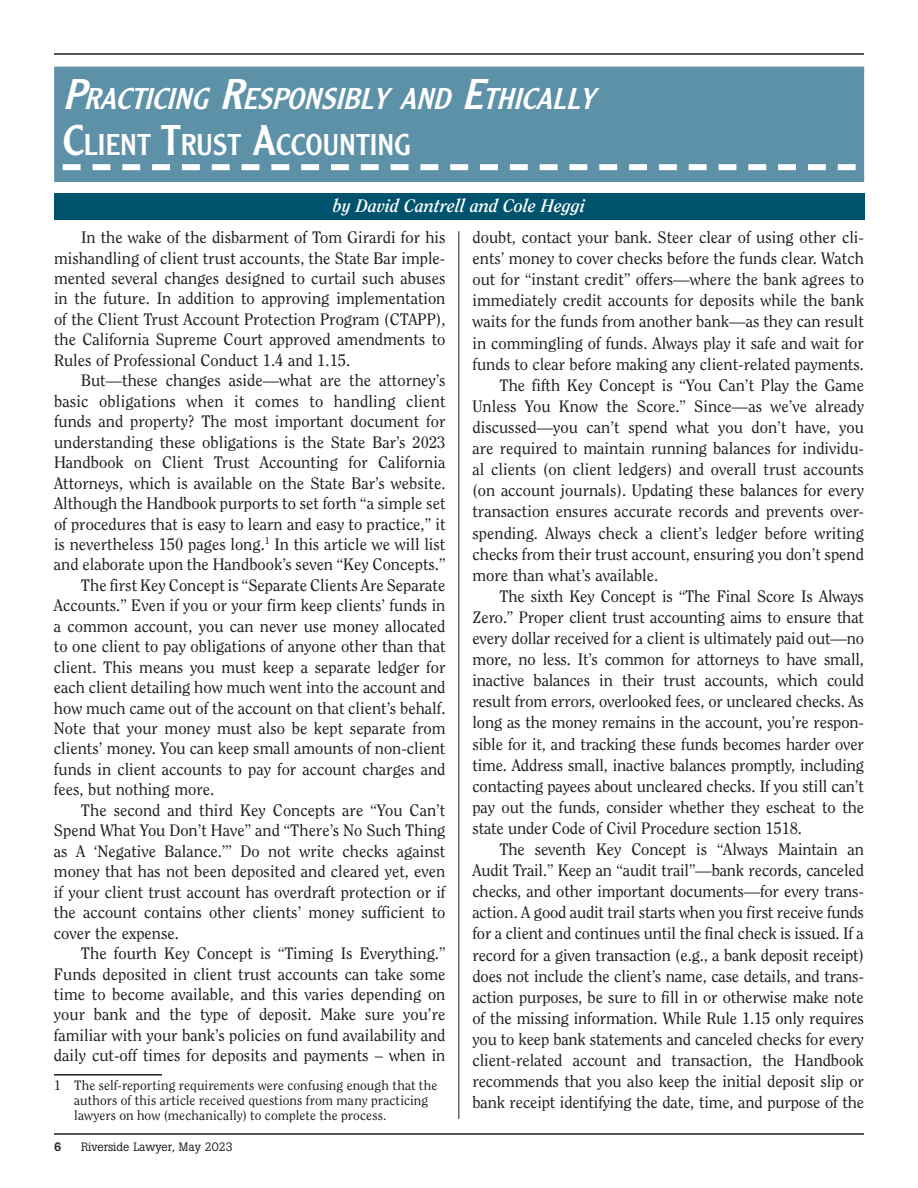
<style>
.page{position:relative;width:918px;height:1188px;background:#fff}
.page>*{position:absolute;margin:0;border:0;box-sizing:border-box;transform-origin:0 0}
.t1{font:italic 29.4px/46.5px "Clearface Gothic LH";color:#fff}
.t2{font:italic 700 18px "Clearface";color:#fff}
.t3{font:16.5px/20.4px "Clearface";color:#231f20;text-align:justify}
.t4{font:13.5px/15px "Clearface";letter-spacing:.005em;color:#231f20}
.t5{font:12px "Boton";color:#231f20}
.t6{font:500 12px "Boton";color:#231f20}
.s1{font-size:42px}
.s2{font-style:normal;font-size:42px}
.s3{font-style:normal}
</style>
<div class="page">
<div style="left:55px;top:67px;width:809px;height:114px;background:#5d91a7"></div>
<svg style="left:63px;top:164px;width:793px;height:6px"></svg>
<div style="left:54px;top:67px;width:810px;height:115px;border:1px solid #5d91a7"></div>
<hr style="left:54px;top:1074px;width:108px;height:2px;background:#231f20">
<div style="left:54px;top:193px;width:810px;height:27px;background:#00536d"></div>
<hr style="left:459px;top:231px;width:1px;height:888px;background:#231f20">
<hr style="left:54px;top:53px;width:810px;height:2px;background:#231f20">
<hr style="left:54px;top:1133px;width:810px;height:2px;background:#231f20">
<h1 class="t1" style="left:63px;top:75px;width:542px"><span class="s1">P</span>RACTICING <span class="s1">R</span>ESPONSIBLY AND <span class="s1">E</span>THICALLY<br><span class="s2">C</span><span class="s3">LIENT</span> <span class="s2">T</span><span class="s3">RUST</span> <span class="s2">A</span><span class="s3">CCOUNTING</span></h1>
<p class="t2" style="left:333px;top:195px;width:253px">by David Cantrell and Cole Heggi</p>
<p class="t3" style="left:472px;top:227px;width:393px">doubt, contact your bank. Steer clear of using other cli-</p>
<p class="t3" style="left:472px;top:248px;width:393px">ents’ money to cover checks before the funds clear. Watch</p>
<p class="t3" style="left:472px;top:269px;width:393px">out for “instant credit” offers—where the bank agrees to</p>
<p class="t3" style="left:472px;top:290px;width:393px">immediately credit accounts for deposits while the bank</p>
<p class="t3" style="left:472px;top:311px;width:393px">waits for the funds from another bank—as they can result</p>
<p class="t3" style="left:472px;top:332px;width:393px">in commingling of funds. Always play it safe and wait for</p>
<p class="t3" style="left:472px;top:353px;width:393px">funds to clear before making any client-related payments.</p>
<p class="t3" style="left:499px;top:375px;width:366px">The fifth Key Concept is “You Can’t Play the Game</p>
<p class="t3" style="left:472px;top:396px;width:393px">Unless You Know the Score.” Since—as we’ve already</p>
<p class="t3" style="left:472px;top:417px;width:393px">discussed—you can’t spend what you don’t have, you</p>
<p class="t3" style="left:472px;top:438px;width:393px">are required to maintain running balances for individu-</p>
<p class="t3" style="left:472px;top:459px;width:393px">al clients (on client ledgers) and overall trust accounts</p>
<p class="t3" style="left:472px;top:480px;width:393px">(on account journals). Updating these balances for every</p>
<p class="t3" style="left:472px;top:501px;width:393px">transaction ensures accurate records and prevents over-</p>
<p class="t3" style="left:472px;top:522px;width:393px">spending. Always check a client’s ledger before writing</p>
<p class="t3" style="left:472px;top:543px;width:393px">checks from their trust account, ensuring you don’t spend</p>
<p class="t3" style="left:472px;top:565px;width:187px">more than what’s available.</p>
<p class="t3" style="left:499px;top:586px;width:366px">The sixth Key Concept is “The Final Score Is Always</p>
<p class="t3" style="left:472px;top:607px;width:393px">Zero.” Proper client trust accounting aims to ensure that</p>
<p class="t3" style="left:472px;top:628px;width:393px">every dollar received for a client is ultimately paid out—no</p>
<p class="t3" style="left:472px;top:649px;width:393px">more, no less. It’s common for attorneys to have small,</p>
<p class="t3" style="left:472px;top:670px;width:393px">inactive balances in their trust accounts, which could</p>
<p class="t3" style="left:472px;top:691px;width:393px">result from errors, overlooked fees, or uncleared checks. As</p>
<p class="t3" style="left:472px;top:712px;width:393px">long as the money remains in the account, you’re respon-</p>
<p class="t3" style="left:472px;top:733px;width:393px">sible for it, and tracking these funds becomes harder over</p>
<p class="t3" style="left:472px;top:754px;width:393px">time. Address small, inactive balances promptly, including</p>
<p class="t3" style="left:472px;top:776px;width:393px">contacting payees about uncleared checks. If you still can’t</p>
<p class="t3" style="left:472px;top:797px;width:393px">pay out the funds, consider whether they escheat to the</p>
<p class="t3" style="left:472px;top:818px;width:331px">state under Code of Civil Procedure section 1518.</p>
<p class="t3" style="left:499px;top:839px;width:366px">The seventh Key Concept is “Always Maintain an</p>
<p class="t3" style="left:472px;top:860px;width:393px">Audit Trail.” Keep an “audit trail”—bank records, canceled</p>
<p class="t3" style="left:472px;top:881px;width:393px">checks, and other important documents—for every trans-</p>
<p class="t3" style="left:472px;top:902px;width:393px">action. A good audit trail starts when you first receive funds</p>
<p class="t3" style="left:472px;top:923px;width:393px">for a client and continues until the final check is issued. If a</p>
<p class="t3" style="left:472px;top:944px;width:393px">record for a given transaction (e.g., a bank deposit receipt)</p>
<p class="t3" style="left:472px;top:965px;width:393px">does not include the client’s name, case details, and trans-</p>
<p class="t3" style="left:472px;top:987px;width:393px">action purposes, be sure to fill in or otherwise make note</p>
<p class="t3" style="left:472px;top:1008px;width:393px">of the missing information. While Rule 1.15 only requires</p>
<p class="t3" style="left:472px;top:1029px;width:393px">you to keep bank statements and canceled checks for every</p>
<p class="t3" style="left:472px;top:1050px;width:393px">client-related account and transaction, the Handbook</p>
<p class="t3" style="left:472px;top:1071px;width:393px">recommends that you also keep the initial deposit slip or</p>
<p class="t3" style="left:472px;top:1092px;width:393px">bank receipt identifying the date, time, and purpose of the</p>
<p class="t3" style="left:54px;top:227px;width:393px;text-indent:27px">In the wake of the disbarment of Tom Girardi for his mishandling of client trust accounts, the State Bar imple&shy;mented several changes designed to curtail such abuses in the future. In addition to approving implementation of the Client Trust Account Protection Program (CTAPP), the California Supreme Court approved amendments to Rules of Professional Conduct 1.4 and 1.15.</p>
<p class="t3" style="left:81px;top:370px;width:366px">But—these changes aside—what are the attorney’s</p>
<p class="t3" style="left:54px;top:391px;width:393px">basic obligations when it comes to handling client</p>
<p class="t3" style="left:54px;top:411px;width:393px">funds and property? The most important document for</p>
<p class="t3" style="left:54px;top:431px;width:393px">understanding these obligations is the State Bar’s 2023</p>
<p class="t3" style="left:54px;top:452px;width:393px">Handbook on Client Trust Accounting for California</p>
<p class="t3" style="left:54px;top:472px;width:393px">Attorneys, which is available on the State Bar’s website.</p>
<p class="t3" style="left:54px;top:493px;width:393px">Although the Handbook purports to set forth “a simple set</p>
<p class="t3" style="left:54px;top:513px;width:393px">of procedures that is easy to learn and easy to practice,” it</p>
<p class="t3" style="left:54px;top:534px;width:393px">is nevertheless 150 pages long.<sup>1</sup> In this article we will list</p>
<p class="t3" style="left:54px;top:554px;width:393px">and elaborate upon the Handbook’s seven “Key Concepts.”</p>
<p class="t3" style="left:81px;top:575px;width:366px">The first Key Concept is “Separate Clients Are Separate</p>
<p class="t3" style="left:54px;top:595px;width:393px">Accounts.” Even if you or your firm keep clients’ funds in</p>
<p class="t3" style="left:54px;top:616px;width:393px">a common account, you can never use money allocated</p>
<p class="t3" style="left:54px;top:636px;width:393px">to one client to pay obligations of anyone other than that</p>
<p class="t3" style="left:54px;top:656px;width:393px">client. This means you must keep a separate ledger for</p>
<p class="t3" style="left:54px;top:677px;width:393px">each client detailing how much went into the account and</p>
<p class="t3" style="left:54px;top:697px;width:393px">how much came out of the account on that client’s behalf.</p>
<p class="t3" style="left:54px;top:718px;width:393px">Note that your money must also be kept separate from</p>
<p class="t3" style="left:54px;top:738px;width:393px">clients’ money. You can keep small amounts of non-client</p>
<p class="t3" style="left:54px;top:759px;width:393px">funds in client accounts to pay for account charges and</p>
<p class="t3" style="left:54px;top:779px;width:162px">fees, but nothing more.</p>
<p class="t3" style="left:81px;top:800px;width:366px">The second and third Key Concepts are “You Can’t</p>
<p class="t3" style="left:54px;top:820px;width:393px">Spend What You Don’t Have” and “There’s No Such Thing</p>
<p class="t3" style="left:54px;top:841px;width:393px">as A ‘Negative Balance.’” Do not write checks against</p>
<p class="t3" style="left:54px;top:861px;width:393px">money that has not been deposited and cleared yet, even</p>
<p class="t3" style="left:54px;top:882px;width:393px">if your client trust account has overdraft protection or if</p>
<p class="t3" style="left:54px;top:902px;width:393px">the account contains other clients’ money sufficient to</p>
<p class="t3" style="left:54px;top:922px;width:126px">cover the expense.</p>
<p class="t3" style="left:81px;top:943px;width:366px">The fourth Key Concept is “Timing Is Everything.”</p>
<p class="t3" style="left:54px;top:963px;width:393px">Funds deposited in client trust accounts can take some</p>
<p class="t3" style="left:54px;top:984px;width:393px">time to become available, and this varies depending on</p>
<p class="t3" style="left:54px;top:1004px;width:393px">your bank and the type of deposit. Make sure you’re</p>
<p class="t3" style="left:54px;top:1025px;width:393px">familiar with your bank’s policies on fund availability and</p>
<p class="t3" style="left:54px;top:1045px;width:393px">daily cut-off times for deposits and payments – when in</p>
<p class="t4" style="left:74px;top:1077px;width:365px;text-indent:-20px">1 The self-reporting requirements were confusing enough that the authors of this article received questions from many practicing lawyers on how (mechanically) to complete the process.</p>
<p class="t6" style="left:54px;top:1139px;width:9px">6</p>
<p class="t5" style="left:81px;top:1139px;width:153px">Riverside Lawyer, May 2023</p>
</div>
